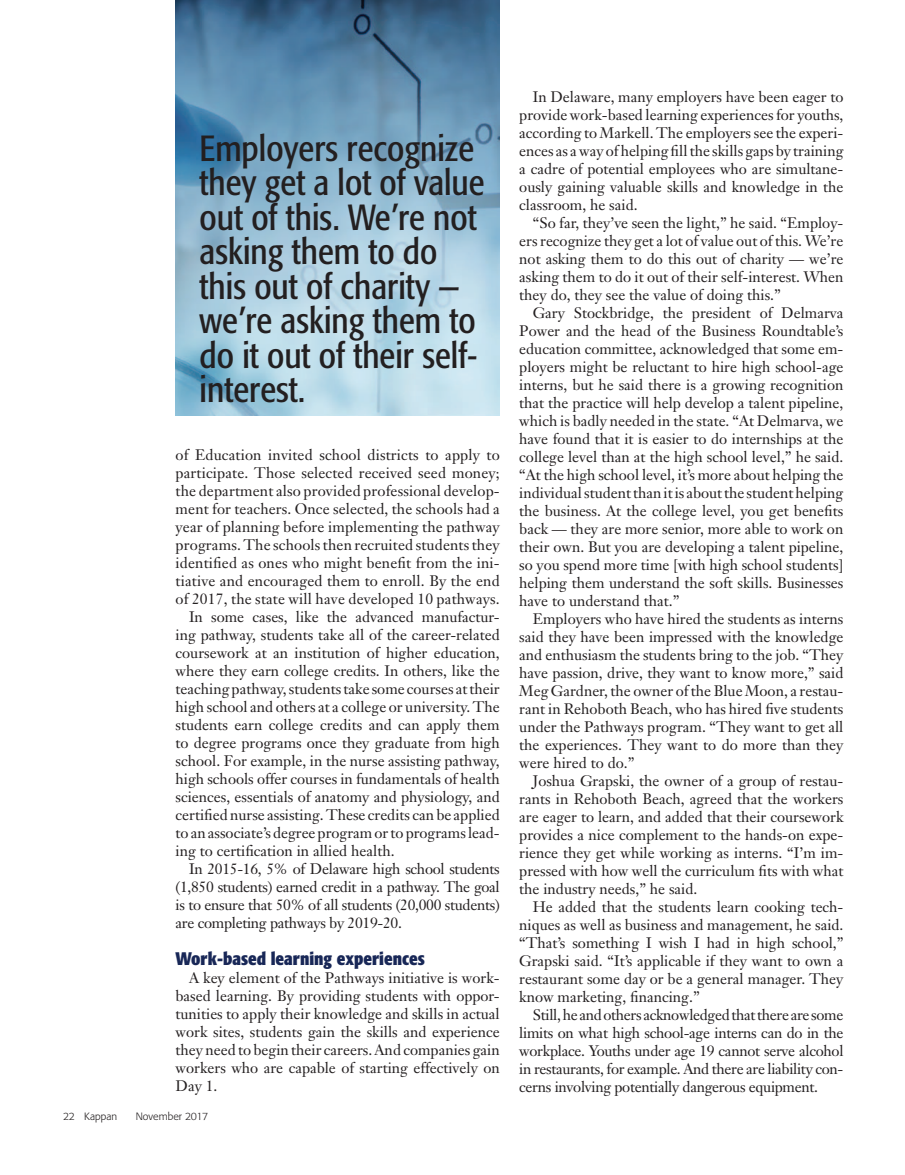
<style>
.page{position:relative;width:905px;height:1175px;background:#fff}
.page>*{position:absolute;margin:0;border:0;box-sizing:border-box;transform-origin:0 0}
.t1{font:condensed 36px/34.5px "Formata";color:#231f20}
.t2{font:700 condensed 18px "Formata";color:#182757}
.t3{font:15px/18px "Janson Text";color:#231f20;text-align:justify}
.t4{font:15px "Janson Text";letter-spacing:-.02em;color:#231f20}
.t5{font:300 10.5px "Formata";color:#231f20}
</style>
<div class="page">
<img style="left:176px;top:0;width:324px;height:416px">
<h1 class="t1" style="left:200px;top:131px;width:286px">Employers recognize they get a lot of value out of this. We’re not asking them to do this out of charity — we’re asking them to do it out of their self&shy;interest.</h1>
<p class="t3" style="left:176px;top:446px;width:326px">of Education invited school districts to apply to</p>
<p class="t3" style="left:176px;top:464px;width:326px">participate. Those selected received seed money;</p>
<p class="t3" style="left:176px;top:482px;width:326px">the department also provided professional develop-</p>
<p class="t3" style="left:176px;top:500px;width:326px">ment for teachers. Once selected, the schools had a</p>
<p class="t3" style="left:176px;top:518px;width:326px">year of planning before implementing the pathway</p>
<p class="t3" style="left:176px;top:536px;width:325px">programs. The schools then recruited students they</p>
<p class="t3" style="left:176px;top:554px;width:325px">identified as ones who might benefit from the ini-</p>
<p class="t3" style="left:176px;top:572px;width:325px">tiative and encouraged them to enroll. By the end</p>
<p class="t3" style="left:176px;top:590px;width:326px">of 2017, the state will have developed 10 pathways.</p>
<p class="t3" style="left:189px;top:608px;width:312px">In some cases, like the advanced manufactur-</p>
<p class="t3" style="left:176px;top:626px;width:326px">ing pathway, students take all of the career-related</p>
<p class="t3" style="left:176px;top:644px;width:325px">coursework at an institution of higher education,</p>
<p class="t3" style="left:176px;top:662px;width:326px">where they earn college credits. In others, like the</p>
<p class="t3" style="left:176px;top:680px;width:325px">teaching pathway, students take some courses at their</p>
<p class="t3" style="left:176px;top:698px;width:325px">high school and others at a college or university. The</p>
<p class="t3" style="left:176px;top:716px;width:325px">students earn college credits and can apply them</p>
<p class="t3" style="left:176px;top:734px;width:325px">to degree programs once they graduate from high</p>
<p class="t3" style="left:176px;top:752px;width:326px">school. For example, in the nurse assisting pathway,</p>
<p class="t3" style="left:176px;top:770px;width:326px">high schools offer courses in fundamentals of health</p>
<p class="t3" style="left:176px;top:788px;width:326px">sciences, essentials of anatomy and physiology, and</p>
<p class="t3" style="left:176px;top:806px;width:325px">certified nurse assisting. These credits can be applied</p>
<p class="t3" style="left:176px;top:824px;width:325px">to an associate’s degree program or to programs lead-</p>
<p class="t3" style="left:176px;top:842px;width:220px">ing to certification in allied health.</p>
<p class="t4" style="left:189px;top:859px;width:312px">In 2015-16, 5% of Delaware high school students</p>
<p class="t4" style="left:176px;top:877px;width:326px">(1,850 students) earned credit in a pathway. The goal</p>
<p class="t4" style="left:176px;top:895px;width:326px">is to ensure that 50% of all students (20,000 students)</p>
<p class="t4" style="left:176px;top:913px;width:228px">are completing pathways by 2019-20.</p>
<p class="t2" style="left:176px;top:947px;width:251px">Work-based learning experiences</p>
<p class="t3" style="left:176px;top:968px;width:326px;text-indent:14px">A key element of the Pathways initiative is work&shy;based learning. By providing students with oppor&shy;tunities to apply their knowledge and skills in actual work sites, students gain the skills and experience they need to begin their careers. And companies gain workers who are capable of starting effectively on Day 1.</p>
<p class="t5" style="left:63px;top:1110px;width:56px">22 Kappan</p>
<p class="t5" style="left:136px;top:1110px;width:74px">November 2017</p>
<p class="t3" style="left:519px;top:87px;width:326px;text-indent:14px">In Delaware, many employers have been eager to provide work-based learning experiences for youths, according to Markell. The employers see the experi&shy;ences as a way of helping fill the skills gaps by training a cadre of potential employees who are simultane&shy;ously gaining valuable skills and knowledge in the classroom, he said.</p>
<p class="t3" style="left:519px;top:213px;width:326px;text-indent:14px">“So far, they’ve seen the light,” he said. “Employ&shy;ers recognize they get a lot of value out of this. We’re not asking them to do this out of charity — we’re asking them to do it out of their self-interest. When they do, they see the value of doing this.”</p>
<p class="t3" style="left:519px;top:303px;width:326px;text-indent:14px">Gary Stockbridge, the president of Delmarva Power and the head of the Business Roundtable’s education committee, acknowledged that some em&shy;ployers might be reluctant to hire high school-age interns, but he said there is a growing recognition that the practice will help develop a talent pipeline, which is badly needed in the state. “At Delmarva, we have found that it is easier to do internships at the college level than at the high school level,” he said. “At the high school level, it’s more about helping the individual student than it is about the student helping the business. At the college level, you get benefits back — they are more senior, more able to work on their own. But you are developing a talent pipeline, so you spend more time [with high school students] helping them understand the soft skills. Businesses have to understand that.”</p>
<p class="t3" style="left:519px;top:609px;width:326px;text-indent:14px">Employers who have hired the students as interns said they have been impressed with the knowledge and enthusiasm the students bring to the job. “They have passion, drive, they want to know more,” said Meg Gardner, the owner of the Blue Moon, a restau&shy;rant in Rehoboth Beach, who has hired five students under the Pathways program. “They want to get all the experiences. They want to do more than they were hired to do.”</p>
<p class="t3" style="left:519px;top:771px;width:326px;text-indent:14px">Joshua Grapski, the owner of a group of restau&shy;rants in Rehoboth Beach, agreed that the workers are eager to learn, and added that their coursework provides a nice complement to the hands-on expe&shy;rience they get while working as interns. “I’m im&shy;pressed with how well the curriculum fits with what the industry needs,” he said.</p>
<p class="t3" style="left:519px;top:897px;width:326px;text-indent:14px">He added that the students learn cooking tech&shy;niques as well as business and management, he said. “That’s something I wish I had in high school,” Grapski said. “It’s applicable if they want to own a restaurant some day or be a general manager. They know marketing, financing.”</p>
<p class="t3" style="left:519px;top:1005px;width:326px;text-indent:14px">Still, he and others acknowledged that there are some limits on what high school-age interns can do in the workplace. Youths under age 19 cannot serve alcohol in restaurants, for example. And there are liability con&shy;cerns involving potentially dangerous equipment.</p>
</div>
